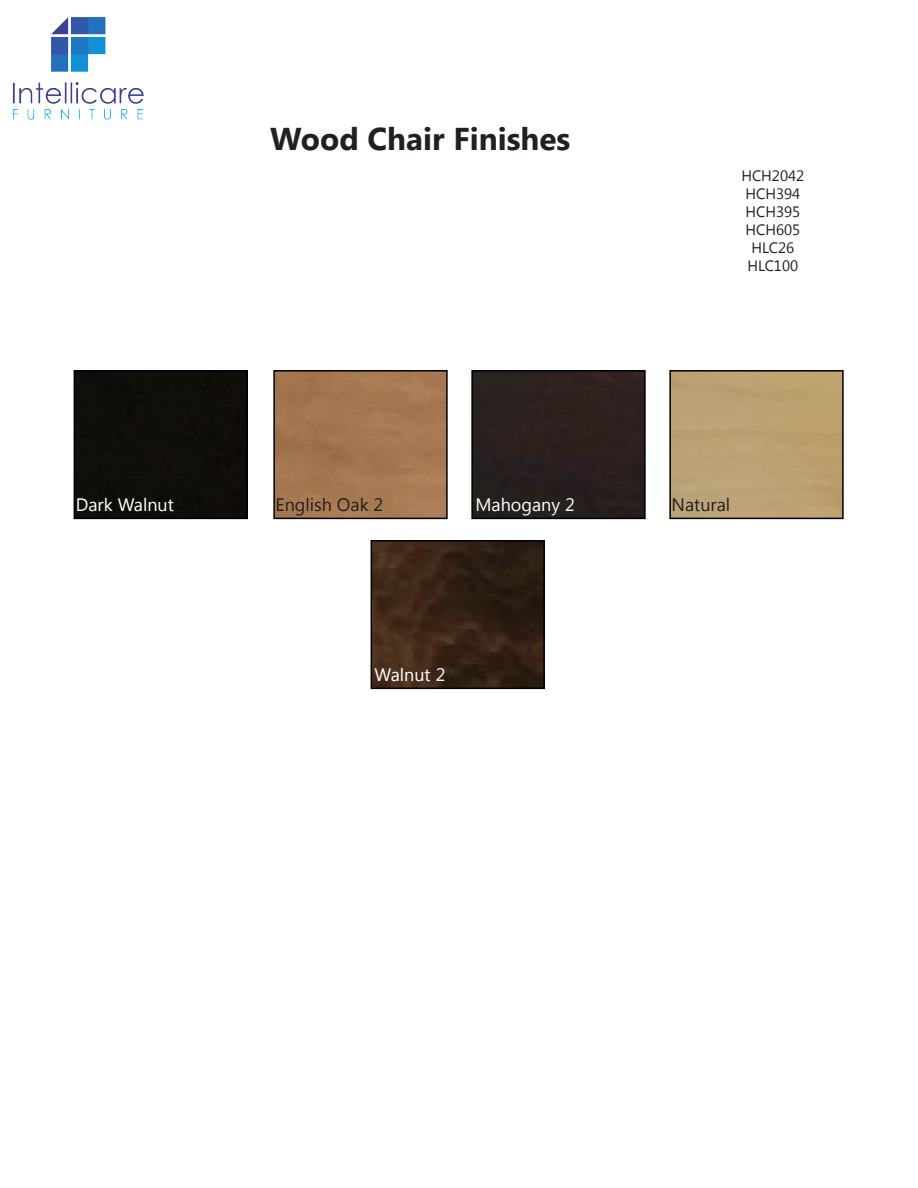
<style>
.page{position:relative;width:918px;height:1188px;background:#fff}
.page>*{position:absolute;margin:0;border:0;box-sizing:border-box;transform-origin:0 0}
.t1{font:700 31.5px "Segoe UI";color:#231f20}
.t2{font:18px "Segoe UI";color:#fff}
.t3{font:18px "Segoe UI";color:#231f20}
.t4{font:15px "Segoe UI";color:#231f20}
</style>
<div class="page">
<div style="left:77px;top:373px;width:168px;height:143px;background:#100e0a"></div>
<div style="left:74px;top:370px;width:174px;height:149px;border:2px solid #000"></div>
<div style="left:276px;top:373px;width:169px;height:143px;background:#a67852"></div>
<div style="left:273px;top:370px;width:175px;height:149px;border:2px solid #000"></div>
<div style="left:474px;top:373px;width:169px;height:143px;background:#2a201e"></div>
<div style="left:471px;top:370px;width:175px;height:149px;border:2px solid #000"></div>
<div style="left:672px;top:373px;width:169px;height:143px;background:#bba273"></div>
<div style="left:669px;top:370px;width:175px;height:149px;border:2px solid #000"></div>
<img style="left:374px;top:543px;width:168px;height:143px">
<div style="left:371px;top:540px;width:174px;height:149px;border:2px solid #000"></div>
<img style="left:12px;top:17px;width:132px;height:103px">
<p class="t1" style="left:270px;top:117px;width:302px">Wood Chair Finishes</p>
<p class="t4" style="left:741px;top:165px;width:64px">HCH2042</p>
<p class="t4" style="left:745px;top:183px;width:56px">HCH394</p>
<p class="t4" style="left:745px;top:201px;width:56px">HCH395</p>
<p class="t4" style="left:745px;top:219px;width:56px">HCH605</p>
<p class="t4" style="left:751px;top:237px;width:44px">HLC26</p>
<p class="t4" style="left:747px;top:255px;width:52px">HLC100</p>
<p class="t2" style="left:76px;top:492px;width:100px">Dark Walnut</p>
<p class="t3" style="left:276px;top:492px;width:109px">English Oak 2</p>
<p class="t2" style="left:475px;top:492px;width:101px">Mahogany 2</p>
<p class="t3" style="left:672px;top:492px;width:60px">Natural</p>
<p class="t2" style="left:375px;top:662px;width:72px">Walnut 2</p>
</div>
